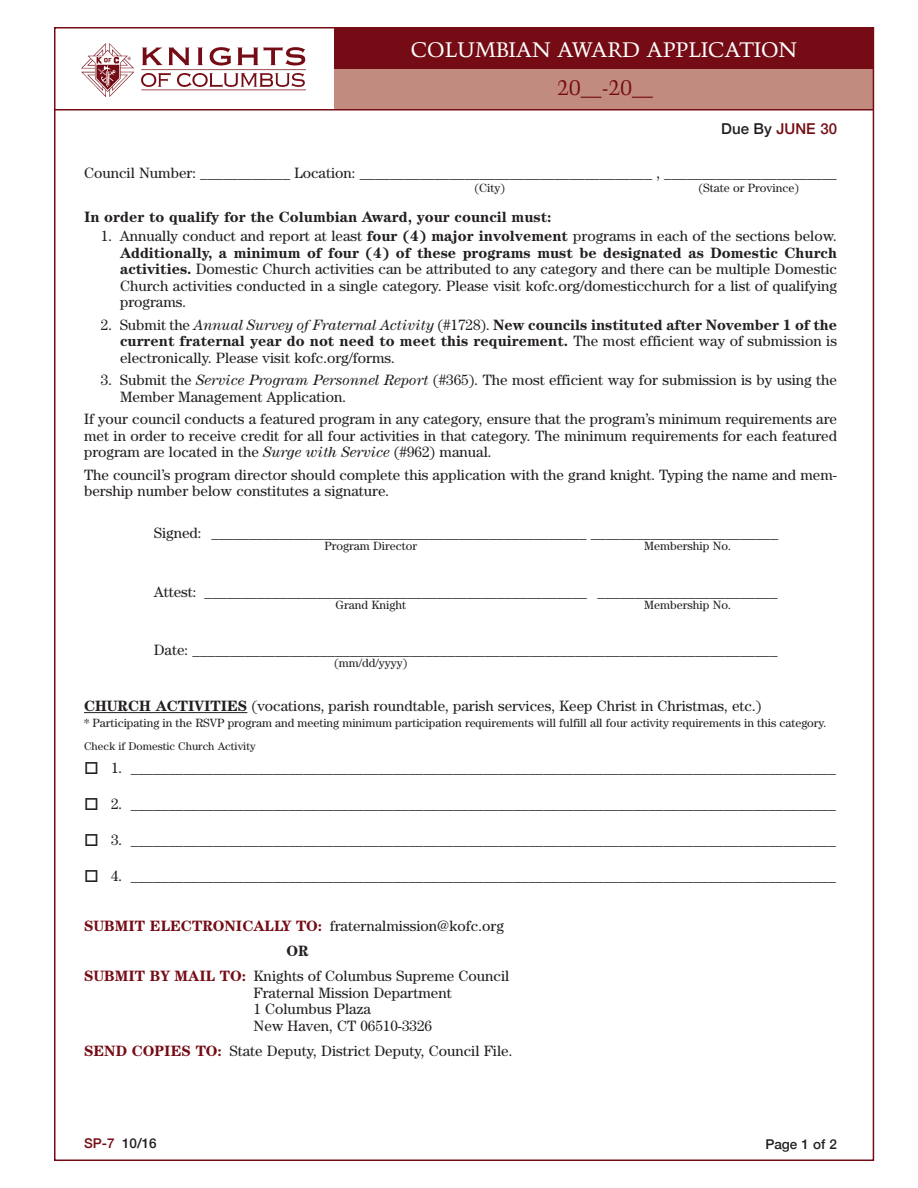
<style>
.page{position:relative;width:918px;height:1188px;background:#fff}
.page>*{position:absolute;margin:0;border:0;box-sizing:border-box;transform-origin:0 0}
.t1{font:21px "Trump Mediaeval";color:#fff}
.t2{font:21px "Trump Mediaeval";color:#750c15}
.t3{font:15px/16.5px "Century";color:#231f20;text-align:justify}
.t4{font:700 15px "Century";color:#231f20}
.t5{font:500 15px "Helvetica Neue";color:#750c15}
.t6{font:500 13.5px "Helvetica Neue";color:#231f20}
.t7{font:12px "Century";letter-spacing:-.005em;color:#231f20}
.t8{font:11.25px "Century";color:#231f20}
.s1{color:#231f20}
.s2{font-weight:700}
.s3{font-style:italic}
.s4{font-weight:700;color:#750c15}
.s5{color:#750c15}
</style>
<div class="page">
<div style="left:334px;top:69px;width:540px;height:40px;background:#c18b80"></div>
<div style="left:334px;top:28px;width:539px;height:41px;background:#750c15"></div>
<hr style="left:54px;top:109px;width:819px;height:2px;background:#750c15">
<hr style="left:84px;top:712px;width:163px;height:1px;background:#231f20">
<img style="left:81px;top:43px;width:54px;height:53px">
<img style="left:141px;top:48px;width:164px;height:43px">
<h1 class="t1" style="left:411px;top:37px;width:388px">COLUMBIAN AWARD APPLICATION</h1>
<h1 class="t2" style="left:557px;top:75px;width:97px">20__-20__</h1>
<p class="t5" style="left:721px;top:120px;width:117px"><span class="s1">Due By</span> JUNE 30</p>
<p class="t3" style="left:84px;top:166px;width:754px">Council Number: ____________ Location: _______________________________________ , _______________________</p>
<p class="t7" style="left:475px;top:184px;width:32px">(City)</p>
<p class="t7" style="left:698px;top:184px;width:102px">(State or Province)</p>
<p class="t4" style="left:84px;top:212px;width:469px">In order to qualify for the Columbian Award, your council must:</p>
<p class="t3" style="left:120px;top:229px;width:719px;text-indent:-19px">1. Annually conduct and report at least <span class="s2">four (4) major involvement</span> programs in each of the sections below.<br><span class="s2">Additionally, a minimum of four (4) of these programs must be designated as Domestic Church activities.</span> Domestic Church activities can be attributed to any category and there can be multiple Domestic Church activities conducted in a single category. Please visit kofc.org/domesticchurch for a list of qualifying programs.</p>
<p class="t3" style="left:120px;top:318px;width:719px;text-indent:-19px">2. Submit the <span class="s3">Annual Survey of Fraternal Activity</span> (#1728). <span class="s2">New councils instituted after November 1 of the current fraternal year do not need to meet this requirement.</span> The most efficient way of submission is electronically. Please visit kofc.org/forms.</p>
<p class="t3" style="left:120px;top:373px;width:718px;text-indent:-19px">3. Submit the <span class="s3">Service Program Personnel Report</span> (#365). The most efficient way for submission is by using the<br>Member Management Application.</p>
<p class="t3" style="left:84px;top:412px;width:755px">If your council conducts a featured program in any category, ensure that the program’s minimum requirements are met in order to receive credit for all four activities in that category. The minimum requirements for each featured program are located in the <span class="s3">Surge with Service</span> (#962) manual.</p>
<p class="t3" style="left:84px;top:468px;width:755px">The council’s program director should complete this application with the grand knight. Typing the name and mem&shy;bership number below constitutes a signature.</p>
<p class="t3" style="left:154px;top:526px;width:626px">Signed: __________________________________________________ _________________________</p>
<p class="t7" style="left:325px;top:542px;width:94px">Program Director</p>
<p class="t7" style="left:644px;top:542px;width:88px">Membership No.</p>
<p class="t3" style="left:154px;top:585px;width:625px">Attest: ___________________________________________________ ________________________</p>
<p class="t7" style="left:336px;top:601px;width:72px">Grand Knight</p>
<p class="t7" style="left:644px;top:601px;width:88px">Membership No.</p>
<p class="t3" style="left:154px;top:643px;width:625px">Date: ______________________________________________________________________________</p>
<p class="t7" style="left:334px;top:659px;width:75px">(mm/dd/yyyy)</p>
<p class="t3" style="left:84px;top:699px;width:679px"><span class="s2">CHURCH ACTIVITIES</span> (vocations, parish roundtable, parish services, Keep Christ in Christmas, etc.)</p>
<p class="t7" style="left:84px;top:719px;width:744px">* Participating in the RSVP program and meeting minimum participation requirements will fulfill all four activity requirements in this category.</p>
<p class="t8" style="left:84px;top:742px;width:173px">Check if Domestic Church Activity</p>
<p class="t3" style="left:84px;top:761px;width:753px">□ 1. ______________________________________________________________________________________________</p>
<p class="t3" style="left:84px;top:797px;width:753px">□ 2. ______________________________________________________________________________________________</p>
<p class="t3" style="left:84px;top:833px;width:753px">□ 3. ______________________________________________________________________________________________</p>
<p class="t3" style="left:84px;top:869px;width:753px">□ 4. ______________________________________________________________________________________________</p>
<p class="t3" style="left:84px;top:914px;width:427px;line-height:25.2px;text-align:center"><span class="s4">SUBMIT ELECTRONICALLY TO:</span> fraternalmission@kofc.org<br><span class="s2">OR<br></span><span class="s4">SUBMIT BY MAIL TO:</span> Knights of Columbus Supreme Council</p>
<p class="t3" style="left:254px;top:986px;width:200px;text-align:left">Fraternal Mission Department<br>1 Columbus Plaza<br>New Haven, CT 06510-3326</p>
<p class="t3" style="left:84px;top:1044px;width:430px"><span class="s4">SEND COPIES TO:</span> State Deputy, District Deputy, Council File.</p>
<p class="t6" style="left:84px;top:1135px;width:74px"><span class="s5">SP-7</span> 10/16</p>
<p class="t6" style="left:765px;top:1135px;width:73px">Page 1 of 2</p>
</div>
